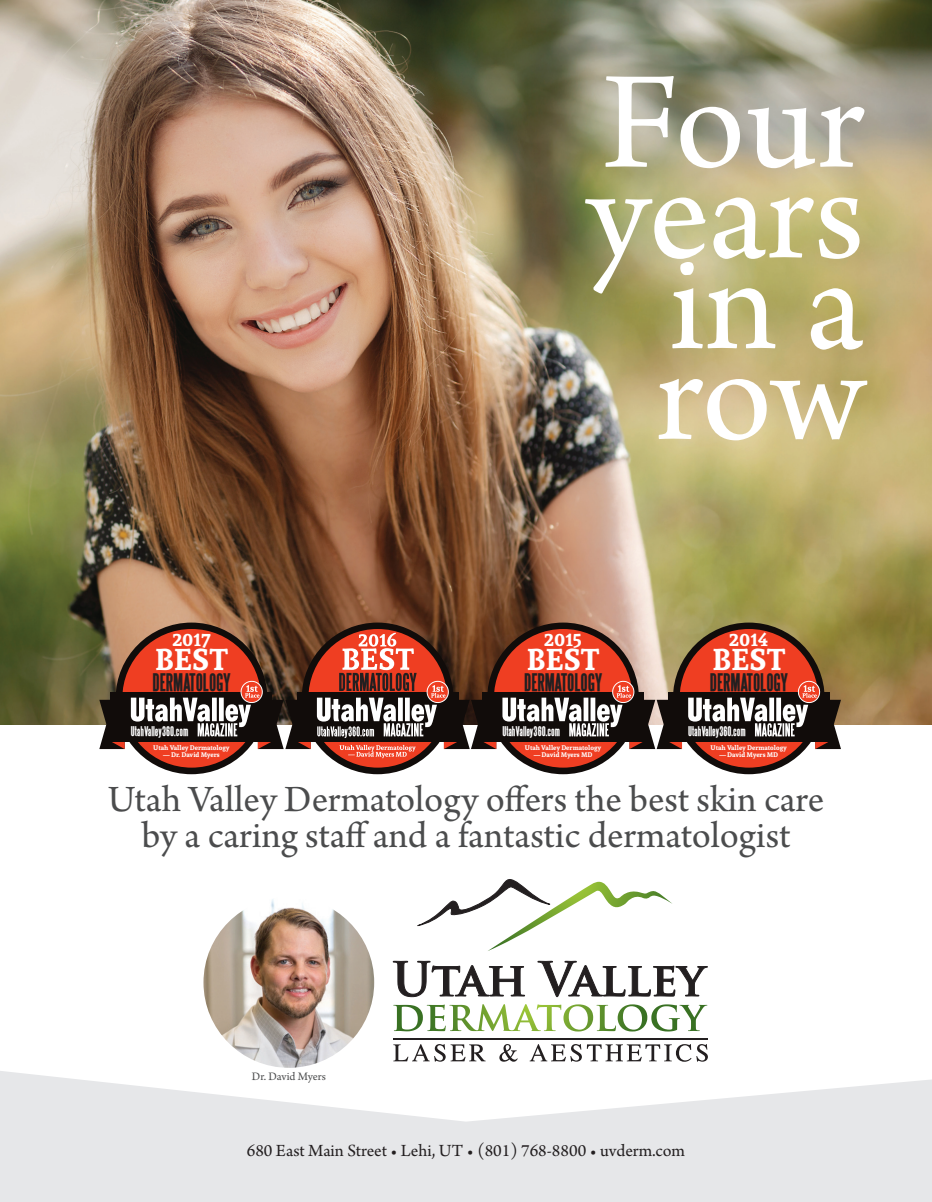
<style>
.page{position:relative;width:932px;height:1202px;background:#fff}
.page>*{position:absolute;margin:0;border:0;box-sizing:border-box;transform-origin:0 0}
.t1{font:145.8px "Arno Pro";letter-spacing:-.005em;color:#fff}
.t2{font:39px "Arno Pro";letter-spacing:-.005em;color:#4b4c4d}
.t3{font:700 29.85px "Andada";color:#fff}
.t4{font:700 21.9px "Steelfish";color:#231f20}
.t5{font:700 18.45px "Andada";color:#fff}
.t6{font:18px "Arno Pro";color:#231f20}
.t7{font:700 12px "Steelfish";color:#fff}
.t8{font:12px "Arno Pro";letter-spacing:-.005em;color:#4b4c4d}
.t9{font:700 6.6px "Andada";color:#fff}
</style>
<div class="page">
<svg style="left:0;top:1071px;width:932px;height:131px;fill:#e6e7e9"></svg>
<img style="left:0;top:0;width:932px;height:725px">
<svg style="left:417px;top:879px;width:99px;height:47px"></svg>
<img style="left:487px;top:881px;width:185px;height:70px">
<svg style="left:392px;top:960px;width:316px;height:37px"></svg>
<img style="left:449px;top:1004px;width:76px;height:27px">
<hr style="left:393px;top:1038px;width:314px;height:1px;background:#231f20">
<svg style="left:393px;top:1044px;width:92px;height:17px"></svg>
<svg style="left:499px;top:1044px;width:18px;height:17px"></svg>
<svg style="left:529px;top:1044px;width:179px;height:17px"></svg>
<div style="left:673px;top:622px;width:151px;height:152px;background:#110c0a;border-radius:50%"></div>
<div style="left:679px;top:629px;width:139px;height:138px;background:#ef3e22;border-radius:50%"></div>
<div style="left:668px;top:692px;width:161px;height:49px;background:#110c0a"></div>
<svg style="left:688px;top:679px;width:153px;height:70px"></svg>
<svg style="left:487px;top:622px;width:152px;height:152px;background:#21130f"></svg>
<div style="left:494px;top:629px;width:138px;height:138px;background:#ef3e22;border-radius:50%"></div>
<div style="left:482px;top:692px;width:162px;height:49px;background:#110c0a"></div>
<svg style="left:502px;top:679px;width:180px;height:70px"></svg>
<div style="left:302px;top:622px;width:151px;height:152px;background:#110c0a;border-radius:50%"></div>
<div style="left:308px;top:629px;width:139px;height:138px;background:#ef3e22;border-radius:50%"></div>
<div style="left:297px;top:692px;width:161px;height:49px;background:#110c0a"></div>
<svg style="left:317px;top:632px;width:179px;height:126px"></svg>
<div style="left:116px;top:622px;width:151px;height:152px;background:#110c0a;border-radius:50%"></div>
<div style="left:122px;top:629px;width:139px;height:138px;background:#ef3e22;border-radius:50%"></div>
<svg style="left:99px;top:700px;width:26px;height:49px"></svg>
<div style="left:111px;top:692px;width:161px;height:49px;background:#110c0a"></div>
<svg style="left:131px;top:679px;width:180px;height:70px"></svg>
<img style="left:203px;top:897px;width:171px;height:170px;border-radius:85px">
<p class="t1" style="left:601px;top:39px;width:264px">Four</p>
<p class="t1" style="left:586px;top:130px;width:279px">years</p>
<p class="t1" style="left:669px;top:221px;width:196px">in a</p>
<p class="t1" style="left:655px;top:311px;width:210px">row</p>
<p class="t5" style="left:172px;top:627px;width:39px">2017</p>
<p class="t4" style="left:152px;top:669px;width:80px">DERMATOLOGY</p>
<p class="t3" style="left:155px;top:638px;width:75px">BEST</p>
<p class="t5" style="left:544px;top:627px;width:39px">2015</p>
<p class="t4" style="left:524px;top:669px;width:80px">DERMATOLOGY</p>
<p class="t3" style="left:526px;top:638px;width:75px">BEST</p>
<p class="t5" style="left:729px;top:627px;width:40px">2014</p>
<p class="t4" style="left:709px;top:669px;width:80px">DERMATOLOGY</p>
<p class="t3" style="left:712px;top:638px;width:75px">BEST</p>
<p class="t7" style="left:131px;top:724px;width:59px">UtahValley360.com</p>
<p class="t7" style="left:502px;top:724px;width:59px">UtahValley360.com</p>
<p class="t7" style="left:688px;top:724px;width:59px">UtahValley360.com</p>
<p class="t9" style="left:153px;top:743px;width:78px">Utah Valley Dermatology</p>
<p class="t9" style="left:163px;top:749px;width:58px">— Dr. David Myers</p>
<p class="t9" style="left:525px;top:743px;width:78px">Utah Valley Dermatology</p>
<p class="t9" style="left:533px;top:749px;width:60px">— David Myers MD</p>
<p class="t9" style="left:710px;top:743px;width:78px">Utah Valley Dermatology</p>
<p class="t9" style="left:719px;top:749px;width:60px">— David Myers MD</p>
<p class="t2" style="left:108px;top:777px;width:717px">Utah Valley Dermatology offers the best skin care</p>
<p class="t2" style="left:141px;top:813px;width:650px">by a caring staff and a fantastic dermatologist</p>
<p class="t8" style="left:252px;top:1069px;width:76px">Dr. David Myers</p>
<p class="t6" style="left:247px;top:1140px;width:440px">680 East Main Street • Lehi, UT • (801) 768-8800 • uvderm.com</p>
</div>
